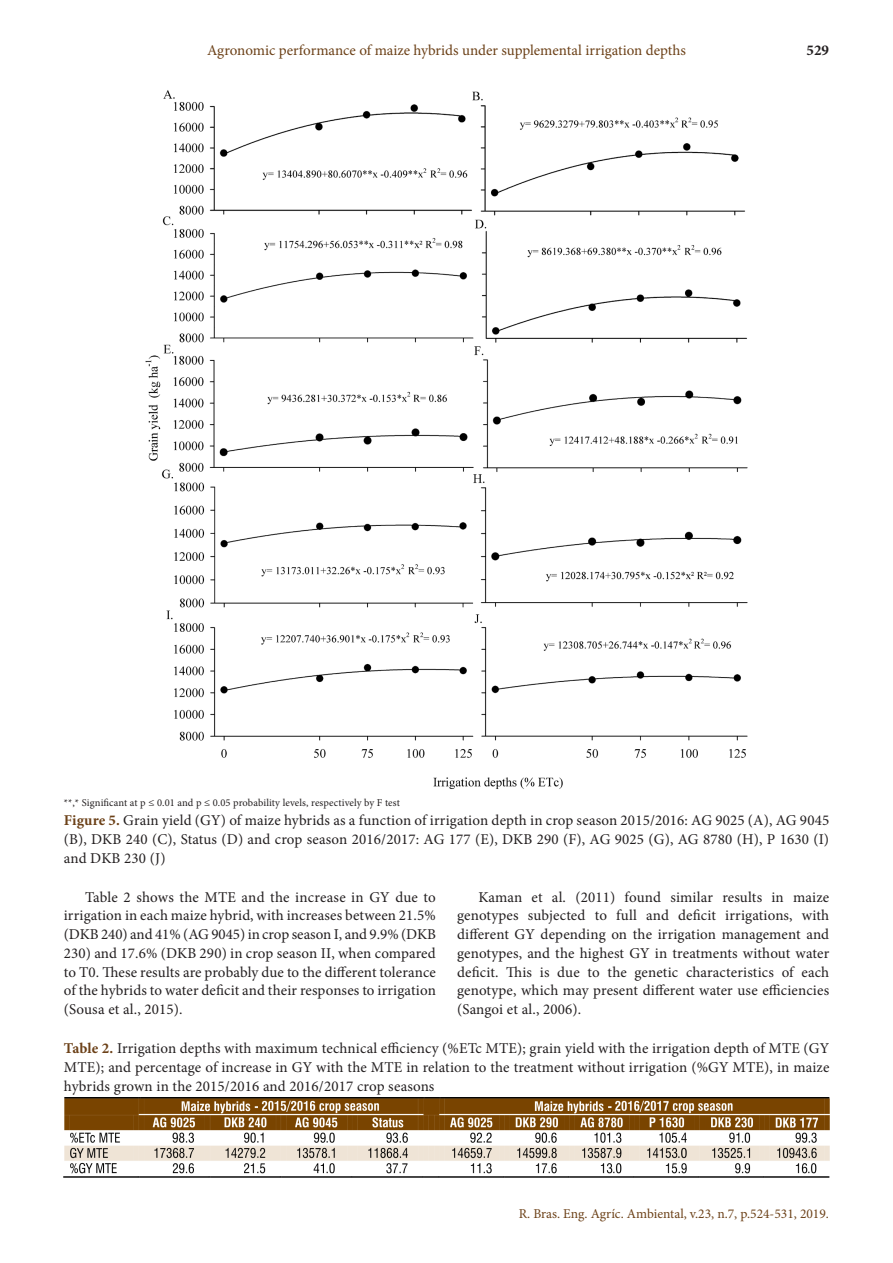
<style>
.page{position:relative;width:893px;height:1263px;background:#fff}
.page>*{position:absolute;margin:0;border:0;box-sizing:border-box;transform-origin:0 0}
.Normal_Normal_1{font:15px/18.8px "Minion Pro";letter-spacing:.01em;color:#231f20;text-align:justify}
.t1{font:15px "Minion Pro";color:#6c4118}
.t2{font:700 15px "Minion Pro";color:#231f20}
.t3{font:13.5px "Minion Pro";color:#6c4118}
.t4{font:10.5px "Minion Pro";letter-spacing:.005em;color:#231f20}
.s1{font-weight:700;color:#6c4118}
</style>
<div class="page">
<img style="left:145px;top:90px;width:603px;height:699px">
<img style="left:64px;top:1097px;width:765px;height:81px">
<p class="t1" style="left:207px;top:40px;width:480px">Agronomic performance of maize hybrids under supplemental irrigation depths</p>
<p class="t2" style="left:806px;top:40px;width:24px">529</p>
<p class="t4" style="left:64px;top:796px;width:338px">**,* Significant at p ≤ 0.01 and p ≤ 0.05 probability levels, respectively by F test</p>
<p class="Normal_Normal_1" style="left:64px;top:811px;width:767px"><span class="s1">Figure 5.</span> Grain yield (GY) of maize hybrids as a function of irrigation depth in crop season 2015/2016: AG 9025 (A), AG 9045 (B), DKB 240 (C), Status (D) and crop season 2016/2017: AG 177 (E), DKB 290 (F), AG 9025 (G), AG 8780 (H), P 1630 (I) and DKB 230 (J)</p>
<p class="Normal_Normal_1" style="left:64px;top:888px;width:374px;text-indent:21px">Table 2 shows the MTE and the increase in GY due to irrigation in each maize hybrid, with increases between 21.5% (DKB 240) and 41% (AG 9045) in crop season I, and 9.9% (DKB 230) and 17.6% (DKB 290) in crop season II, when compared to T0. These results are probably due to the different tolerance of the hybrids to water deficit and their responses to irrigation (Sousa et al., 2015).</p>
<p class="Normal_Normal_1" style="left:457px;top:888px;width:374px;text-indent:21px">Kaman et al. (2011) found similar results in maize genotypes subjected to full and deficit irrigations, with different GY depending on the irrigation management and genotypes, and the highest GY in treatments without water deficit. This is due to the genetic characteristics of each genotype, which may present different water use efficiencies (Sangoi et al., 2006).</p>
<p class="Normal_Normal_1" style="left:64px;top:1039px;width:767px"><span class="s1">Table 2.</span> Irrigation depths with maximum technical efficiency (%ETc MTE); grain yield with the irrigation depth of MTE (GY MTE); and percentage of increase in GY with the MTE in relation to the treatment without irrigation (%GY MTE), in maize hybrids grown in the 2015/2016 and 2016/2017 crop seasons</p>
<p class="t3" style="left:519px;top:1204px;width:312px">R. Bras. Eng. Agríc. Ambiental, v.23, n.7, p.524-531, 2019.</p>
</div>
